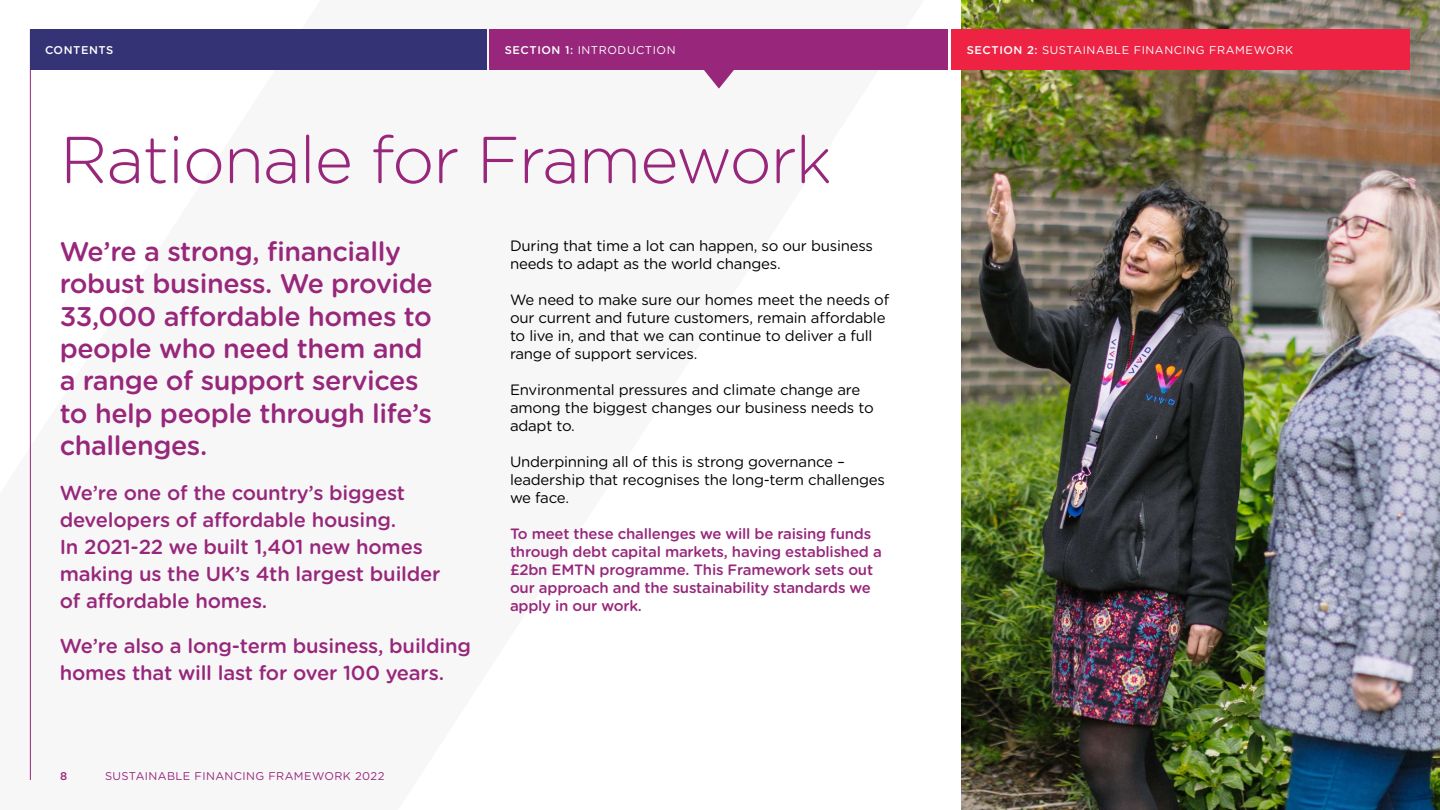
<style>
.page{position:relative;width:1440px;height:810px;background:#fff}
.page>*{position:absolute;margin:0;border:0;box-sizing:border-box;transform-origin:0 0}
.t1{font:300 66px "Gotham Rounded";letter-spacing:-.02em;color:#98277c}
.t2{font:500 27px/32.4px "Gotham Rounded";letter-spacing:-.015em;color:#98277c}
.t3{font:500 20.25px/27px "Gotham Rounded";letter-spacing:-.01em;color:#98277c}
.t4{font:15px/18px "Gotham Rounded";letter-spacing:-.015em;color:#000}
.t5{font:500 15px/18px "Gotham Rounded";letter-spacing:-.015em;color:#98277c}
.t6{font:11.25px "Gotham Rounded";letter-spacing:.05em;color:#fff}
.t7{font:11.25px "Gotham Rounded";letter-spacing:.035em;color:#98277c}
.t8{font:500 11.25px "Gotham Rounded";letter-spacing:.05em;color:#fff}
.t9{font:500 11.25px "Gotham Rounded";color:#98277c}
.s1{font-weight:500}
</style>
<div class="page">
<img style="left:962px;top:0;width:478px;height:810px">
<hr style="left:30px;top:30px;width:1px;height:750px;background:#98277c">
<svg style="left:704px;top:70px;width:30px;height:19px"></svg>
<div style="left:30px;top:30px;width:456px;height:40px;background:#333376"></div>
<div style="left:952px;top:30px;width:458px;height:40px;background:#ee2344"></div>
<div style="left:490px;top:30px;width:458px;height:40px;background:#98277c"></div>
<p class="t8" style="left:45px;top:42px;width:70px">CONTENTS</p>
<p class="t6" style="left:505px;top:43px;width:172px"><span class="s1">SECTION 1:</span> INTRODUCTION</p>
<p class="t6" style="left:967px;top:43px;width:328px"><span class="s1">SECTION 2:</span> SUSTAINABLE FINANCING FRAMEWORK</p>
<h1 class="t1" style="left:60px;top:116px;width:774px">Rationale for Framework</h1>
<h2 class="t2" style="left:60px;top:234px;width:375px">We’re a strong, financially robust business. We provide<br>33,000 affordable homes to people who need them and a range of support services to help people through life’s challenges.</h2>
<h3 class="t3" style="left:60px;top:479px;width:382px">We’re one of the country’s biggest developers of affordable housing.<br>In 2021-22 we built 1,401 new homes making us the UK’s 4th largest builder of affordable homes.</h3>
<h3 class="t3" style="left:60px;top:632px;width:413px">We’re also a long-term business, building homes that will last for over 100 years.</h3>
<p class="t9" style="left:60px;top:768px;width:9px">8</p>
<p class="t7" style="left:105px;top:768px;width:281px">SUSTAINABLE FINANCING FRAMEWORK 2022</p>
<p class="t4" style="left:510px;top:236px;width:364px">During that time a lot can happen, so our business needs to adapt as the world changes.</p>
<p class="t4" style="left:510px;top:290px;width:381px">We need to make sure our homes meet the needs of our current and future customers, remain affordable to live in, and that we can continue to deliver a full range of support services.</p>
<p class="t4" style="left:510px;top:380px;width:365px">Environmental pressures and climate change are among the biggest changes our business needs to adapt to.</p>
<p class="t4" style="left:510px;top:452px;width:376px">Underpinning all of this is strong governance – leadership that recognises the long-term challenges we face.</p>
<p class="t5" style="left:510px;top:524px;width:373px">To meet these challenges we will be raising funds through debt capital markets, having established a £2bn EMTN programme. This Framework sets out our approach and the sustainability standards we apply in our work.</p>
</div>
